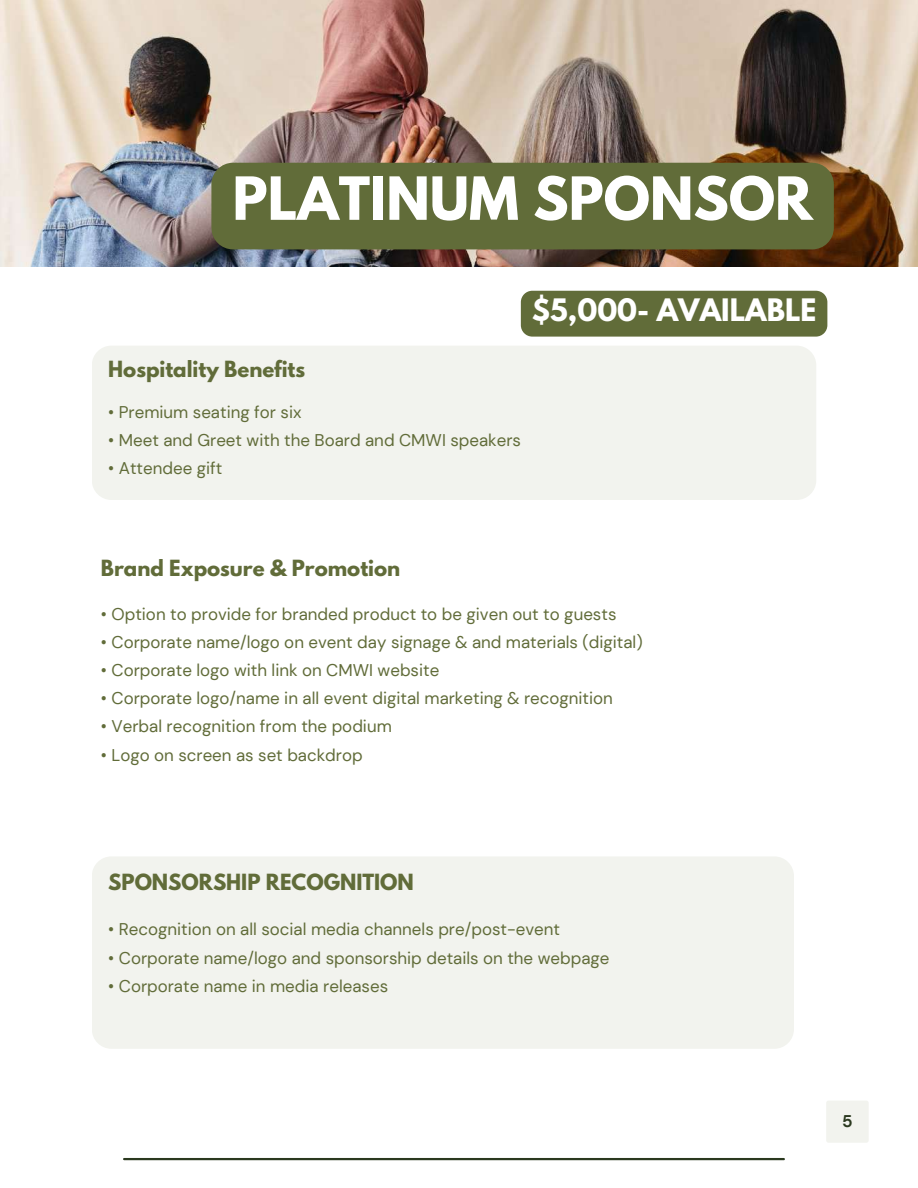
<style>
.page{position:relative;width:918px;height:1188px;background:#fff}
.page>*{position:absolute;margin:0;border:0;box-sizing:border-box;transform-origin:0 0}
.t1{font:700 52.65px "League Spartan";color:#fff}
.t2{font:700 27.45px "League Spartan";color:#fff}
.t3{font:700 19.8px "League Spartan";color:#616c39}
.t4{font:16.95px "DM Sans";color:#616c39}
.t5{font:700 16.95px "DM Sans";color:#2b391f}
</style>
<div class="page">
<img style="left:0;top:0;width:918px;height:267px">
<div style="left:826px;top:1101px;width:43px;height:42px;background:#f2f3ee;border-radius:2px"></div>
<hr style="left:124px;top:1158px;width:660px;height:2px;background:#2b391f">
<div style="left:92px;top:346px;width:724px;height:154px;background:#f2f3ee;border-radius:20px"></div>
<div style="left:92px;top:856px;width:702px;height:193px;background:#f2f3ee;border-radius:20px"></div>
<div style="left:211px;top:163px;width:623px;height:86px;background:#616c39;border-radius:22px"></div>
<div style="left:521px;top:291px;width:306px;height:46px;background:#616c39"></div>
<h1 class="t1" style="left:233px;top:172px;width:582px">PLATINUM SPONSOR</h1>
<h2 class="t2" style="left:532px;top:296px;width:286px">$5,000- AVAILABLE</h2>
<p class="t3" style="left:108px;top:359px;width:198px">Hospitality Benefits</p>
<p class="t4" style="left:108px;top:401px;width:195px">• Premium seating for six</p>
<p class="t4" style="left:108px;top:429px;width:414px">• Meet and Greet with the Board and CMWI speakers</p>
<p class="t4" style="left:108px;top:457px;width:116px">• Attendee gift</p>
<p class="t3" style="left:101px;top:558px;width:301px">Brand Exposure &amp; Promotion</p>
<p class="t4" style="left:101px;top:603px;width:517px">• Option to provide for branded product to be given out to guests</p>
<p class="t4" style="left:101px;top:631px;width:543px">• Corporate name/logo on event day signage &amp; and materials (digital)</p>
<p class="t4" style="left:101px;top:659px;width:340px">• Corporate logo with link on CMWI website</p>
<p class="t4" style="left:101px;top:687px;width:514px">• Corporate logo/name in all event digital marketing &amp; recognition</p>
<p class="t4" style="left:101px;top:716px;width:292px">• Verbal recognition from the podium</p>
<p class="t4" style="left:101px;top:744px;width:263px">• Logo on screen as set backdrop</p>
<p class="t3" style="left:108px;top:873px;width:307px">SPONSORSHIP RECOGNITION</p>
<p class="t4" style="left:108px;top:918px;width:453px">• Recognition on all social media channels pre/post-event</p>
<p class="t4" style="left:108px;top:947px;width:503px">• Corporate name/logo and sponsorship details on the webpage</p>
<p class="t4" style="left:108px;top:976px;width:281px">• Corporate name in media releases</p>
<p class="t5" style="left:842px;top:1110px;width:12px">5</p>
</div>
